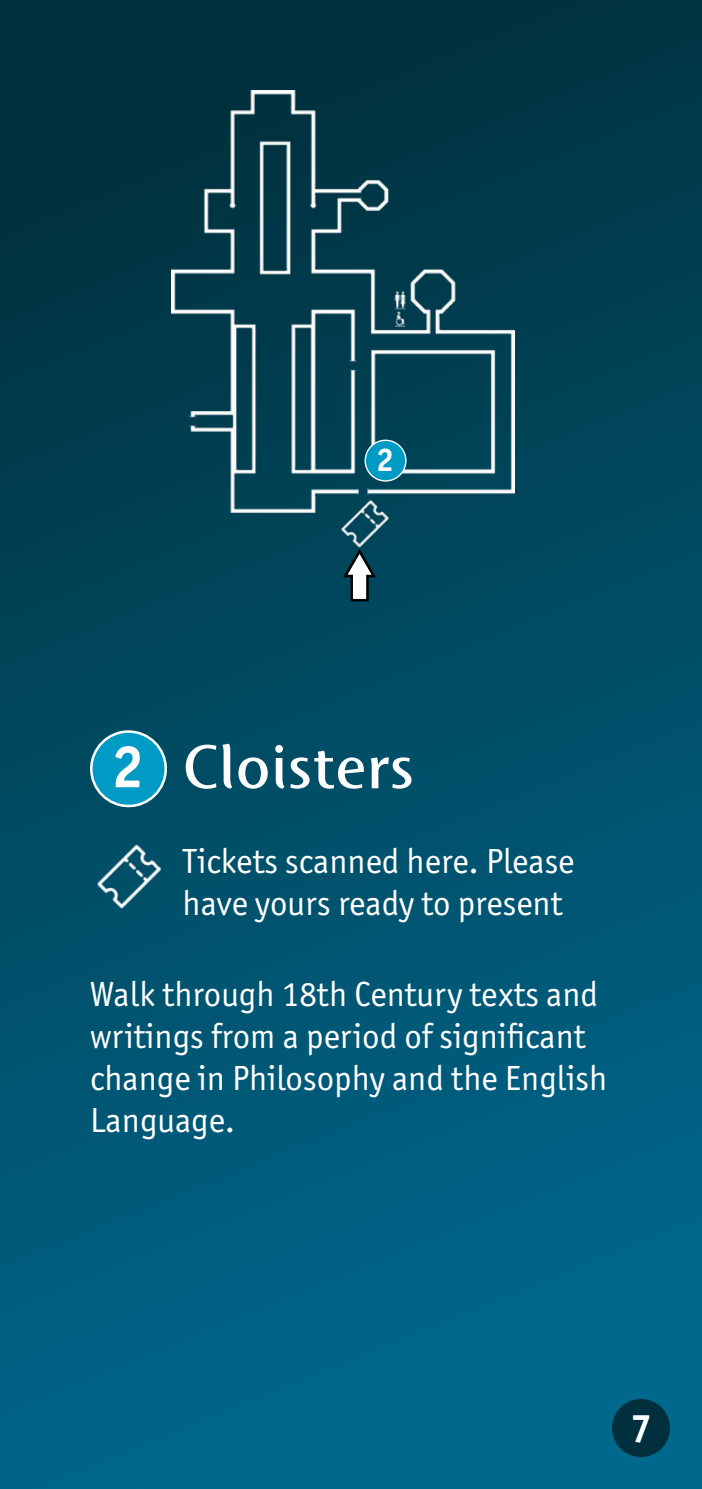
<style>
.page{position:relative;width:702px;height:1489px;background:#fff}
.page>*{position:absolute;margin:0;border:0;box-sizing:border-box;transform-origin:0 0}
.t1{font:60px "Mosquito Pro";color:#fff}
.t2{font:700 60px "Officina Sans ITC Std";color:#fff}
.t3{font:700 40px "Officina Sans ITC Std";color:#fff}
.t4{font:35px/42px "Officina Sans ITC Std";color:#fff}
.t5{font:700 32.75px "Officina Sans ITC Std";color:#fff}
</style>
<div class="page">
<div style="left:0;top:0;width:702px;height:1488px;background:linear-gradient(to bottom,#00303b,#006990)"></div>
<img style="left:172px;top:90px;width:342px;height:431px">
<div style="left:612px;top:1398px;width:58px;height:58px;background:#00303d;border-radius:50%"></div>
<img style="left:336px;top:494px;width:57px;height:55px">
<img style="left:90px;top:836px;width:77px;height:74px">
<div style="left:365px;top:440px;width:41px;height:41px;background:#009bc5;border-radius:50%"></div>
<div style="left:364px;top:439px;width:42px;height:42px;border:1px solid #fff;border-radius:50%"></div>
<div style="left:91px;top:731px;width:75px;height:75px;background:#009bc5;border-radius:50%"></div>
<div style="left:90px;top:730px;width:77px;height:77px;border:2px solid #fff;border-radius:50%"></div>
<svg style="left:342px;top:546px;width:36px;height:56px"></svg>
<p class="t5" style="left:376px;top:439px;width:19px">2</p>
<h1 class="t2" style="left:111px;top:729px;width:34px">2</h1>
<h1 class="t1" style="left:182px;top:730px;width:233px">Cloisters</h1>
<p class="t4" style="left:182px;top:840px;width:393px">Tickets scanned here. Please have yours ready to present</p>
<p class="t4" style="left:90px;top:972px;width:519px">Walk through 18th Century texts and writings from a period of significant change in Philosophy and the English<br>Language.</p>
<p class="t3" style="left:631px;top:1403px;width:23px">7</p>
</div>
